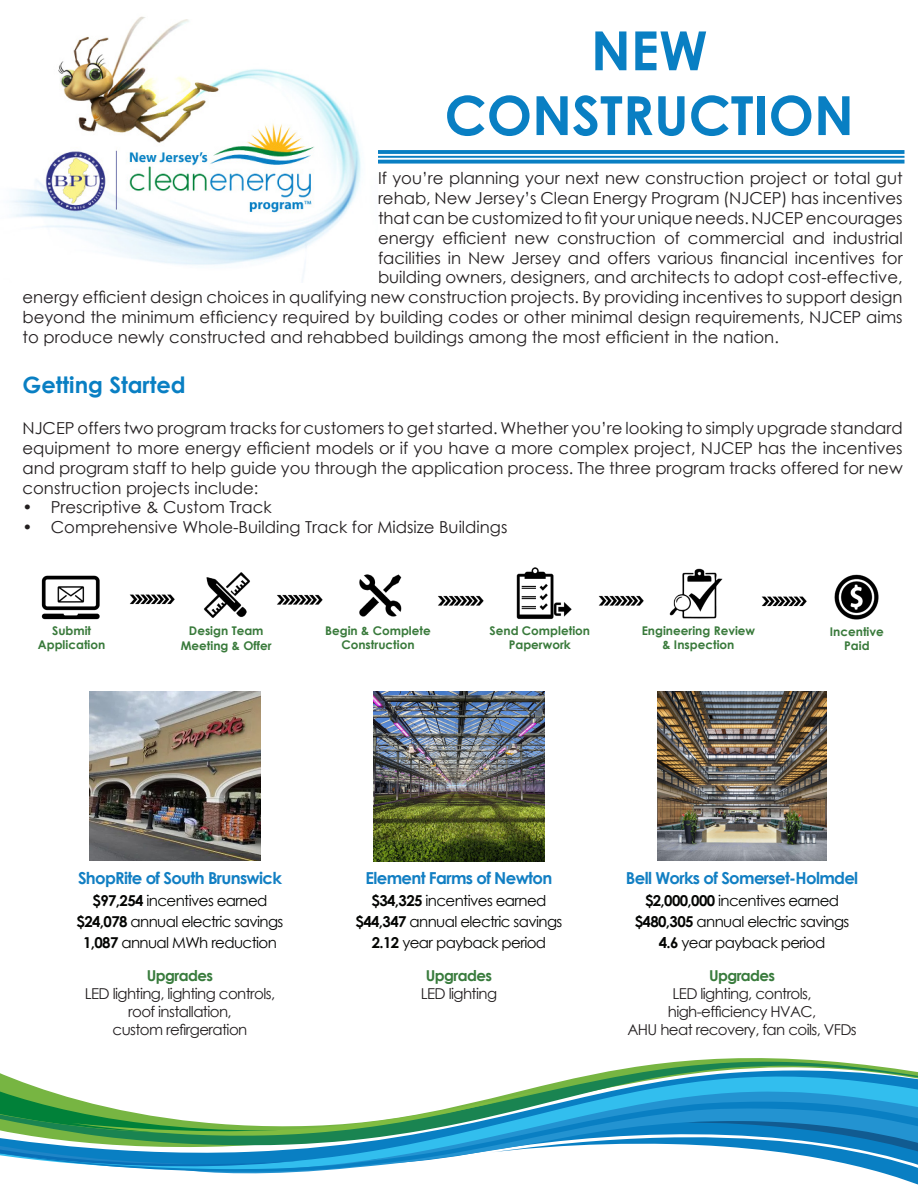
<style>
.page{position:relative;width:918px;height:1188px;background:#fff}
.page>*{position:absolute;margin:0;border:0;box-sizing:border-box;transform-origin:0 0}
.t1{font:700 54px/64.8px "Century Gothic";color:#097fc3;text-align:center}
.t2{font:700 22.5px "Century Gothic";color:#097fc3}
.t3{font:16.5px/19.8px "Century Gothic";color:#231f20;text-align:justify}
.t4{font:700 16.5px "Century Gothic";letter-spacing:-.04em;color:#127fc3}
.t5{font:15px "Century Gothic";letter-spacing:-.04em;color:#040503}
.t6{font:15px "Century Gothic";letter-spacing:-.04em;color:#231f20}
.t7{font:700 15px "Century Gothic";letter-spacing:-.04em;color:#387b3c}
.t8{font:700 12px/14.4px "Century Gothic";color:#397a3b;text-align:center}
.s1{font-weight:700}
</style>
<div class="page">
<svg style="left:649px;top:1062px;width:217px;height:3px"></svg>
<svg style="left:623px;top:1065px;width:274px;height:4px"></svg>
<svg style="left:0;top:1069px;width:918px;height:116px"></svg>
<img style="left:10px;top:16px;width:351px;height:265px">
<svg style="left:378px;top:150px;width:526px;height:4px;background:#1183c4"></svg>
<hr style="left:378px;top:156px;width:526px;height:2px;background:#097fc3">
<svg style="left:378px;top:160px;width:526px;height:4px;background:#248dc9"></svg>
<img style="left:834px;top:574px;width:45px;height:46px">
<img style="left:129px;top:594px;width:46px;height:11px">
<img style="left:41px;top:575px;width:59px;height:45px">
<img style="left:48px;top:575px;width:46px;height:43px">
<img style="left:204px;top:572px;width:46px;height:46px">
<img style="left:359px;top:574px;width:43px;height:43px">
<img style="left:560px;top:602px;width:12px;height:15px">
<img style="left:516px;top:567px;width:44px;height:52px">
<img style="left:669px;top:568px;width:54px;height:51px">
<img style="left:277px;top:594px;width:46px;height:11px">
<img style="left:438px;top:595px;width:46px;height:11px">
<img style="left:598px;top:595px;width:46px;height:11px">
<img style="left:761px;top:596px;width:46px;height:11px">
<img style="left:90px;top:692px;width:171px;height:169px">
<img style="left:657px;top:692px;width:170px;height:169px">
<img style="left:373px;top:692px;width:172px;height:169px">
<p class="t1" style="left:445px;top:16px;width:411px">NEW<br>CONSTRUCTION</p>
<p class="t3" style="left:378px;top:168px;width:526px">If you’re planning your next new construction project or total gut</p>
<p class="t3" style="left:378px;top:188px;width:526px">rehab, New Jersey’s Clean Energy Program (NJCEP) has incentives</p>
<p class="t3" style="left:378px;top:208px;width:526px">that can be customized to fit your unique needs. NJCEP encourages</p>
<p class="t3" style="left:378px;top:228px;width:526px">energy efficient new construction of commercial and industrial</p>
<p class="t3" style="left:378px;top:248px;width:526px">facilities in New Jersey and offers various financial incentives for</p>
<p class="t3" style="left:378px;top:267px;width:526px">building owners, designers, and architects to adopt cost-effective,</p>
<p class="t3" style="left:22px;top:287px;width:882px">energy efficient design choices in qualifying new construction projects. By providing incentives to support design</p>
<p class="t3" style="left:22px;top:307px;width:882px">beyond the minimum efficiency required by building codes or other minimal design requirements, NJCEP aims</p>
<p class="t3" style="left:22px;top:327px;width:758px">to produce newly constructed and rehabbed buildings among the most efficient in the nation.</p>
<p class="t2" style="left:22px;top:368px;width:165px">Getting Started</p>
<p class="t3" style="left:22px;top:418px;width:882px">NJCEP offers two program tracks for customers to get started. Whether you’re looking to simply upgrade standard equipment to more energy efficient models or if you have a more complex project, NJCEP has the incentives and program staff to help guide you through the application process. The three program tracks offered for new construction projects include:</p>
<p class="t3" style="left:22px;top:497px;width:251px">• Prescriptive &amp; Custom Track</p>
<p class="t3" style="left:22px;top:517px;width:486px">• Comprehensive Whole-Building Track for Midsize Buildings</p>
<p class="t8" style="left:52px;top:623px;width:41px">Submit</p>
<p class="t8" style="left:38px;top:637px;width:69px">Application</p>
<p class="t8" style="left:189px;top:623px;width:76px">Design Team</p>
<p class="t8" style="left:181px;top:638px;width:92px">Meeting &amp; Offer</p>
<p class="t8" style="left:325px;top:623px;width:107px">Begin &amp; Complete</p>
<p class="t8" style="left:341px;top:637px;width:75px">Construction</p>
<p class="t8" style="left:490px;top:623px;width:102px">Send Completion<br>Paperwork</p>
<p class="t8" style="left:642px;top:623px;width:115px">Engineering Review</p>
<p class="t8" style="left:662px;top:637px;width:73px">&amp; Inspection</p>
<p class="t8" style="left:830px;top:624px;width:55px">Incentive</p>
<p class="t8" style="left:844px;top:638px;width:27px">Paid</p>
<p class="t4" style="left:78px;top:865px;width:205px">ShopRite of South Brunswick</p>
<p class="t5" style="left:93px;top:891px;width:176px"><span class="s1">$97,254</span> incentives earned</p>
<p class="t5" style="left:77px;top:912px;width:208px"><span class="s1">$24,078</span> annual electric savings</p>
<p class="t5" style="left:83px;top:933px;width:195px"><span class="s1">1,087</span> annual MWh reduction</p>
<p class="t7" style="left:147px;top:965px;width:68px">Upgrades</p>
<p class="t6" style="left:85px;top:984px;width:192px">LED lighting, lighting controls,</p>
<p class="t6" style="left:128px;top:1002px;width:105px">roof installation,</p>
<p class="t6" style="left:113px;top:1020px;width:136px">custom refirgeration</p>
<p class="t4" style="left:366px;top:865px;width:188px">Element Farms of Newton</p>
<p class="t5" style="left:372px;top:891px;width:176px"><span class="s1">$34,325</span> incentives earned</p>
<p class="t5" style="left:356px;top:912px;width:208px"><span class="s1">$44,347</span> annual electric savings</p>
<p class="t5" style="left:372px;top:933px;width:176px"><span class="s1">2.12</span> year payback period</p>
<p class="t7" style="left:426px;top:965px;width:67px">Upgrades</p>
<p class="t6" style="left:421px;top:984px;width:78px">LED lighting</p>
<p class="t4" style="left:626px;top:865px;width:234px">Bell Works of Somerset-Holmdel</p>
<p class="t5" style="left:645px;top:891px;width:196px"><span class="s1">$2,000,000</span> incentives earned</p>
<p class="t5" style="left:635px;top:912px;width:216px"><span class="s1">$480,305</span> annual electric savings</p>
<p class="t5" style="left:659px;top:933px;width:168px"><span class="s1">4.6</span> year payback period</p>
<p class="t7" style="left:709px;top:965px;width:68px">Upgrades</p>
<p class="t6" style="left:673px;top:984px;width:141px">LED lighting, controls,</p>
<p class="t6" style="left:668px;top:1002px;width:150px">high-efficiency HVAC,</p>
<p class="t6" style="left:627px;top:1020px;width:231px">AHU heat recovery, fan coils, VFDs</p>
</div>
